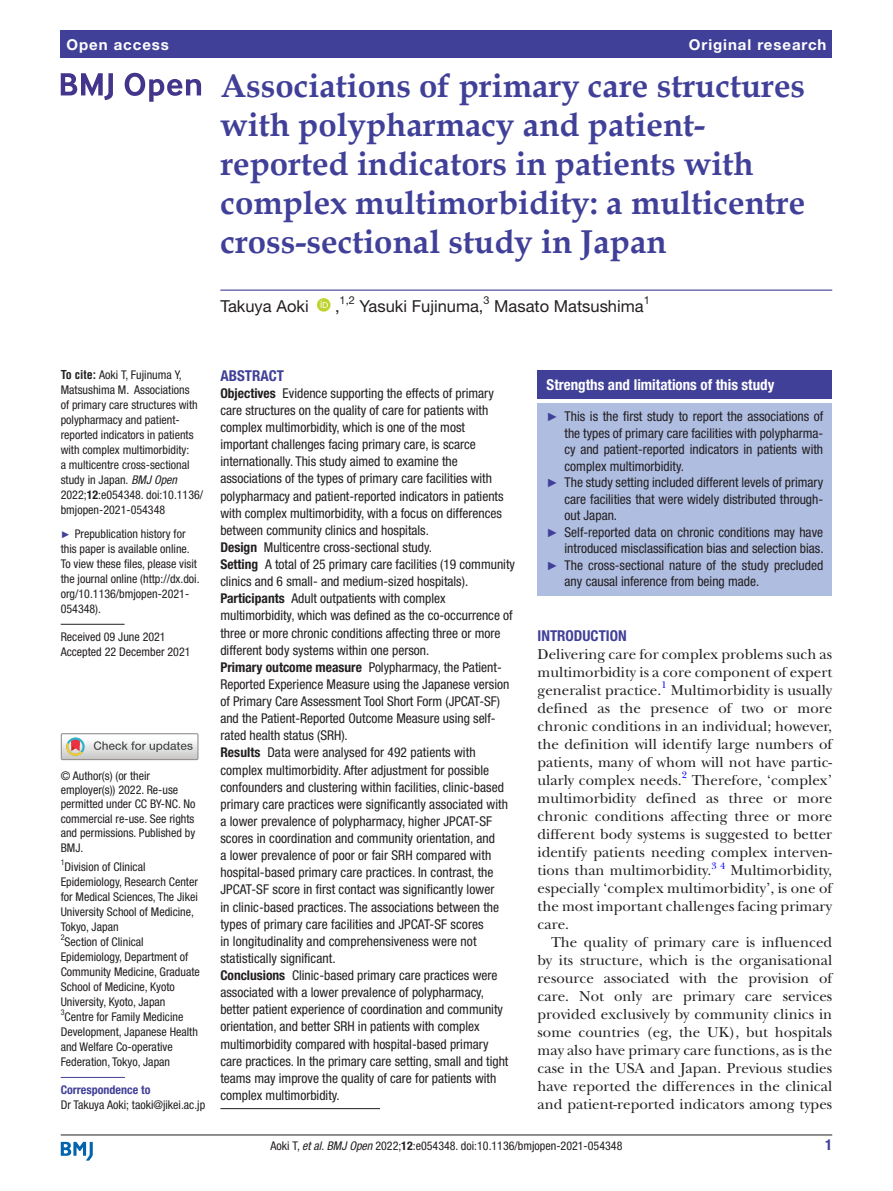
<style>
.page{position:relative;width:893px;height:1191px;background:#fff}
.page>*{position:absolute;margin:0;border:0;box-sizing:border-box;transform-origin:0 0}
.t1{font:700 33px/39px "Book Antiqua";color:#414099}
.t2{font:16.5px "Helvetica Neue LT Std";color:#231f20}
.t3{font:15px/18px "New Baskerville";color:#231f20;text-align:justify}
.t4{font:700 condensed 15px "Helvetica Neue LT Std";color:#fff}
.t5{font:700 15px "Helvetica Neue LT Std";letter-spacing:.065em;color:#fff}
.t6{font:700 condensed 15px "Helvetica Neue LT Std";color:#414099}
.t7{font:condensed 13.5px/17.1px "Helvetica Neue LT Std";color:#231f20}
.t8{font:condensed 12px/15px "Helvetica Neue LT Std";color:#231f20}
.t9{font:700 condensed 12px "Helvetica Neue LT Std";color:#414099}
.t10{font:10.95px "Helvetica Neue LT Std";color:#231f20}
.t11{font:9.9px "New Baskerville";color:#00f}
.t12{font:condensed 7.95px "Helvetica Neue LT Std";color:#231f20}
.s1{font-family:"Helvetica LT Std";font-weight:700}
.s2{font-style:italic}
.s3{font-weight:700}
.s4{font-family:"Arial";font-stretch:normal;font-size:9.75px;color:#414099}
.s5{font-family:"Arial";font-stretch:normal;font-size:12px;color:#414099}
</style>
<div class="page">
<hr style="left:61px;top:1134px;width:771px;height:1px;background:#231f20">
<svg style="left:61px;top:1141px;width:32px;height:19px"></svg>
<div style="left:61px;top:31px;width:771px;height:27px;background:#414099"></div>
<hr style="left:220px;top:289px;width:612px;height:2px;background:#414099">
<svg style="left:317px;top:298px;width:13px;height:14px"></svg>
<hr style="left:61px;top:624px;width:64px;height:1px;background:#231f20">
<hr style="left:61px;top:1077px;width:64px;height:1px;background:#414099">
<svg style="left:61px;top:73px;width:52px;height:27px"></svg>
<svg style="left:125px;top:73px;width:76px;height:29px"></svg>
<div style="left:61px;top:733px;width:138px;height:27px;border:1px solid #969090"></div>
<svg style="left:61px;top:733px;width:137px;height:26px"></svg>
<hr style="left:220px;top:1108px;width:160px;height:1px;background:#231f20">
<div style="left:538px;top:370px;width:294px;height:29px;background:#414099"></div>
<div style="left:538px;top:403px;width:294px;height:192px;background:#afbde1"></div>
<p class="t5" style="left:66px;top:35px;width:104px">Open access</p>
<p class="t5" style="left:689px;top:35px;width:139px">Original research</p>
<h1 class="t1" style="left:220px;top:66px;width:586px">Associations of primary care structures with polypharmacy and patient&shy;reported indicators in patients with complex multimorbidity: a multicentre cross-sectional study in Japan</h1>
<p class="t2" style="left:220px;top:296px;width:90px">Takuya Aoki</p>
<p class="t2" style="left:335px;top:296px;width:6px">,</p>
<p class="t10" style="left:340px;top:294px;width:17px">1,2</p>
<p class="t2" style="left:359px;top:296px;width:126px">Yasuki Fujinuma,</p>
<p class="t10" style="left:484px;top:294px;width:8px">3</p>
<p class="t2" style="left:494px;top:296px;width:151px">Masato Matsushima</p>
<p class="t10" style="left:644px;top:294px;width:8px">1</p>
<p class="t8" style="left:61px;top:367px;width:144px"><span class="s1">To cite:</span> Aoki T, Fujinuma Y,<br>Matsushima M. Associations<br>of primary care structures with polypharmacy and patient&shy;reported indicators in patients with complex multimorbidity:<br>a multicentre cross-sectional study in Japan. <span class="s2">BMJ Open<br></span>2022;<span class="s3">12</span>:e054348. doi:10.1136/ bmjopen-2021-054348</p>
<p class="t8" style="left:61px;top:526px;width:140px"><span class="s4">►</span> Prepublication history for this paper is available online.<br>To view these files, please visit the journal online (http://dx.doi. org/10.1136/bmjopen-2021-<br>054348).</p>
<p class="t8" style="left:61px;top:629px;width:131px">Received 09 June 2021<br>Accepted 22 December 2021</p>
<p class="t8" style="left:61px;top:768px;width:136px;line-height:14.4px">© Author(s) (or their employer(s)) 2022. Re-use permitted under CC BY-NC. No commercial re-use. See rights and permissions. Published by<br>BMJ.</p>
<p class="t12" style="left:61px;top:858px;width:5px">1</p>
<p class="t8" style="left:61px;top:859px;width:139px;text-indent:4px">Division of Clinical<br>Epidemiology, Research Center for Medical Sciences, The Jikei<br>University School of Medicine,<br>Tokyo, Japan</p>
<p class="t12" style="left:61px;top:933px;width:5px">2</p>
<p class="t8" style="left:61px;top:934px;width:141px;text-indent:4px">Section of Clinical<br>Epidemiology, Department of<br>Community Medicine, Graduate<br>School of Medicine, Kyoto<br>University, Kyoto, Japan<br><sup>3</sup>Centre for Family Medicine<br>Development, Japanese Health and Welfare Co-operative<br>Federation, Tokyo, Japan</p>
<p class="t9" style="left:61px;top:1082px;width:91px">Correspondence to</p>
<p class="t8" style="left:61px;top:1097px;width:146px">Dr Takuya Aoki; taoki@jikei.ac.jp</p>
<p class="t6" style="left:220px;top:366px;width:65px">ABSTRACT</p>
<p class="t7" style="left:220px;top:384px;width:296px"><span class="s3">Objectives</span> Evidence supporting the effects of primary care structures on the quality of care for patients with complex multimorbidity, which is one of the most important challenges facing primary care, is scarce internationally. This study aimed to examine the associations of the types of primary care facilities with polypharmacy and patient-reported indicators in patients with complex multimorbidity, with a focus on differences between community clinics and hospitals.<br><span class="s3">Design</span> Multicentre cross-sectional study.<br><span class="s3">Setting</span> A total of 25 primary care facilities (19 community clinics and 6 small- and medium-sized hospitals).<br><span class="s3">Participants</span> Adult outpatients with complex multimorbidity, which was defined as the co-occurrence of three or more chronic conditions affecting three or more different body systems within one person.<br><span class="s3">Primary outcome measure</span> Polypharmacy, the Patient-Reported Experience Measure using the Japanese version of Primary Care Assessment Tool Short Form (JPCAT-SF) and the Patient-Reported Outcome Measure using self&shy;rated health status (SRH).<br><span class="s3">Results</span> Data were analysed for 492 patients with complex multimorbidity. After adjustment for possible confounders and clustering within facilities, clinic-based primary care practices were significantly associated with a lower prevalence of polypharmacy, higher JPCAT-SF scores in coordination and community orientation, and<br>a lower prevalence of poor or fair SRH compared with hospital-based primary care practices. In contrast, the JPCAT-SF score in first contact was significantly lower<br>in clinic-based practices. The associations between the types of primary care facilities and JPCAT-SF scores<br>in longitudinality and comprehensiveness were not statistically significant.<br><span class="s3">Conclusions</span> Clinic-based primary care practices were associated with a lower prevalence of polypharmacy, better patient experience of coordination and community orientation, and better SRH in patients with complex multimorbidity compared with hospital-based primary<br>care practices. In the primary care setting, small and tight teams may improve the quality of care for patients with complex multimorbidity.</p>
<p class="t4" style="left:547px;top:375px;width:229px">Strengths and limitations of this study</p>
<p class="t7" style="left:547px;top:408px;width:278px"><span class="s5">►</span> This is the first study to report the associations of</p>
<p class="t7" style="left:565px;top:424px;width:260px">the types of primary care facilities with polypharma-</p>
<p class="t7" style="left:565px;top:441px;width:260px">cy and patient-reported indicators in patients with</p>
<p class="t7" style="left:565px;top:457px;width:121px">complex multimorbidity.</p>
<p class="t7" style="left:547px;top:474px;width:278px"><span class="s5">►</span> The study setting included different levels of primary</p>
<p class="t7" style="left:565px;top:490px;width:260px">care facilities that were widely distributed through-</p>
<p class="t7" style="left:565px;top:507px;width:54px">out Japan.</p>
<p class="t7" style="left:547px;top:523px;width:278px"><span class="s5">►</span> Self-reported data on chronic conditions may have</p>
<p class="t7" style="left:565px;top:540px;width:260px">introduced misclassification bias and selection bias.</p>
<p class="t7" style="left:547px;top:556px;width:278px"><span class="s5">►</span> The cross-sectional nature of the study precluded</p>
<p class="t7" style="left:565px;top:573px;width:196px">any causal inference from being made.</p>
<p class="t6" style="left:538px;top:627px;width:91px">INTRODUCTION</p>
<p class="t3" style="left:538px;top:645px;width:296px">Delivering care for complex problems such as multimorbidity is a core component of expert generalist practice.</p>
<p class="t11" style="left:661px;top:679px;width:7px">1</p>
<p class="t3" style="left:538px;top:681px;width:296px;text-indent:133px">Multimorbidity is usually defined as the presence of two or more chronic conditions in an individual; however, the definition will identify large numbers of patients, many of whom will not have partic&shy;ularly complex needs.</p>
<p class="t11" style="left:682px;top:769px;width:7px">2</p>
<p class="t3" style="left:538px;top:771px;width:296px;text-indent:154px">Therefore, ‘complex’ multimorbidity defined as three or more chronic conditions affecting three or more different body systems is suggested to better identify patients needing complex interven&shy;tions than multimorbidity.</p>
<p class="t11" style="left:711px;top:859px;width:15px">3 4</p>
<p class="t3" style="left:538px;top:861px;width:296px;text-indent:193px">Multimorbidity, especially ‘complex multimorbidity’, is one of the most important challenges facing primary care.</p>
<p class="t3" style="left:538px;top:933px;width:296px;text-indent:13px">The quality of primary care is influenced by its structure, which is the organisational resource associated with the provision of care. Not only are primary care services provided exclusively by community clinics in some countries (eg, the UK), but hospitals may also have primary care functions, as is the case in the USA and Japan. Previous studies have reported the differences in the clinical and patient-reported indicators among types</p>
<p class="t8" style="left:271px;top:1137px;width:353px">Aoki T, <span class="s2">et al</span>. <span class="s2">BMJ Open</span> 2022;<span class="s3">12</span>:e054348. doi:10.1136/bmjopen-2021-054348</p>
<p class="t6" style="left:825px;top:1135px;width:9px">1</p>
</div>
